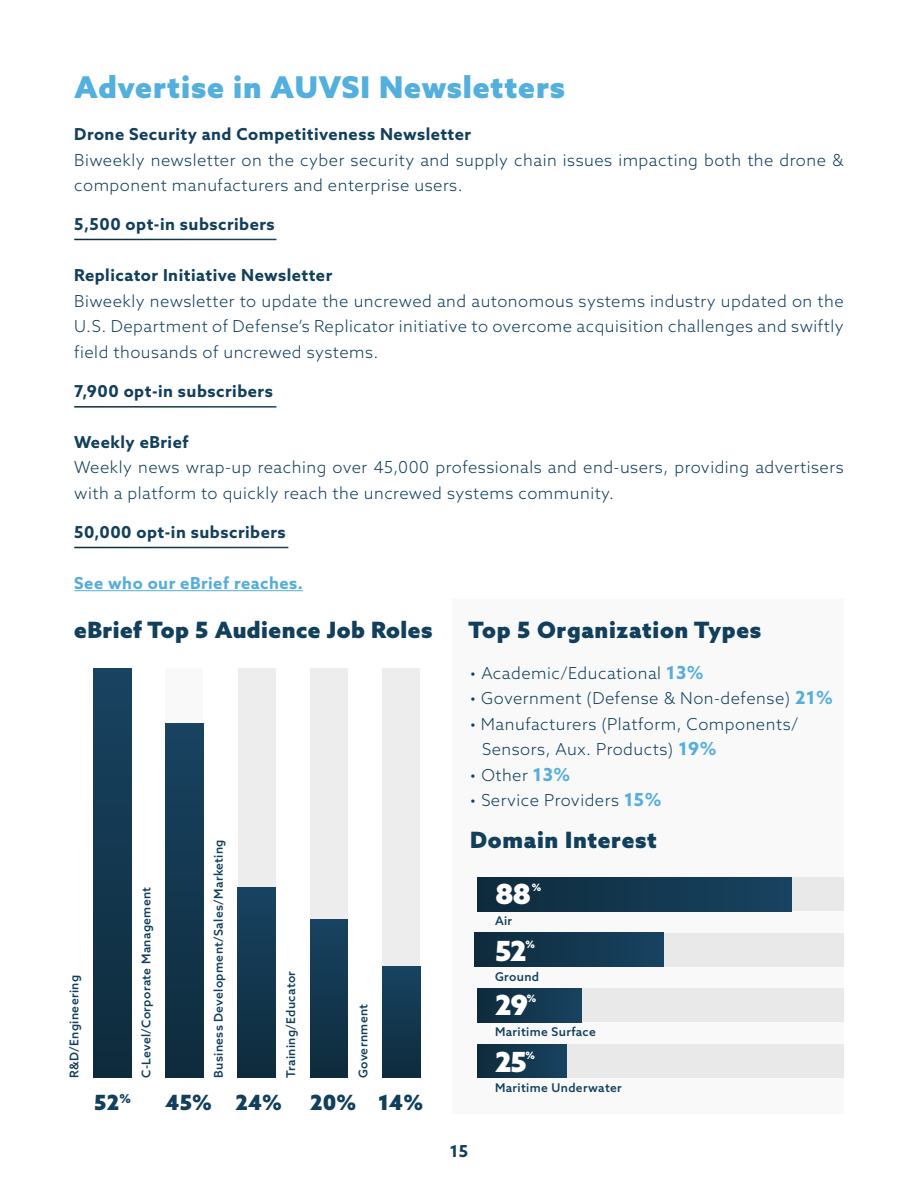
<style>
.page{position:relative;width:918px;height:1188px;background:#fff}
.page>*{position:absolute;margin:0;border:0;box-sizing:border-box;transform-origin:0 0}
.t1{font:900 30px "Azo Sans";letter-spacing:.03em;color:#53afdd}
.t2{font:900 27.75px "Azo Sans";letter-spacing:-.05em;color:#fff}
.t3{font:900 22.5px "Azo Sans";letter-spacing:.03em;color:#113f5c}
.t4{font:900 21px "Azo Sans";color:#113f5c}
.t5{font:300 16.5px/25.5px "Azo Sans";letter-spacing:.03em;color:#123f5b}
.t6{font:700 16.5px "Azo Sans";letter-spacing:.03em;color:#123f5b}
.t7{font:700 16.5px "Azo Sans";letter-spacing:.03em;color:#55addb}
.t8{font:500 12px "Azo Sans";letter-spacing:.03em;color:#123f5b}
.t9{font:900 10.2px "Azo Sans";color:#fff}
.s1{font-weight:700;font-size:18px;color:#55addb}
</style>
<div class="page">
<div style="left:452px;top:599px;width:392px;height:515px;background:#f9f9f9"></div>
<div style="left:477px;top:877px;width:367px;height:34px;background:#e9e9e9"></div>
<hr style="left:74px;top:590px;width:229px;height:1px;background:#55addb">
<div style="left:93px;top:668px;width:38px;height:409px;background:linear-gradient(to bottom,#184361,#0e2b3c)"></div>
<div style="left:165px;top:668px;width:38px;height:409px;background:#f9f9f9"></div>
<div style="left:238px;top:668px;width:38px;height:409px;background:#ededed"></div>
<div style="left:310px;top:668px;width:38px;height:409px;background:#ededed"></div>
<div style="left:382px;top:668px;width:38px;height:409px;background:#ededed"></div>
<div style="left:165px;top:724px;width:38px;height:353px;background:linear-gradient(to bottom,#184361,#0e2b3c)"></div>
<div style="left:310px;top:919px;width:38px;height:158px;background:linear-gradient(to bottom,#184361,#0e2b3c)"></div>
<div style="left:382px;top:967px;width:38px;height:110px;background:linear-gradient(to bottom,#184361,#0e2b3d)"></div>
<div style="left:238px;top:888px;width:38px;height:189px;background:linear-gradient(to bottom,#184361,#0e2b3c)"></div>
<div style="left:477px;top:877px;width:315px;height:34px;background:linear-gradient(to right,#0e2b3c,#184361)"></div>
<div style="left:477px;top:933px;width:367px;height:34px;background:#e9e9e9"></div>
<div style="left:475px;top:933px;width:188px;height:34px;background:linear-gradient(to right,#0e2b3c,#184360)"></div>
<div style="left:477px;top:989px;width:367px;height:33px;background:#e9e9e9"></div>
<div style="left:477px;top:989px;width:104px;height:33px;background:linear-gradient(to right,#0e2b3c,#184260)"></div>
<div style="left:477px;top:1044px;width:367px;height:34px;background:#e9e9e9"></div>
<div style="left:477px;top:1044px;width:90px;height:34px;background:linear-gradient(to right,#0e2b3c,#184260)"></div>
<p class="t1" style="left:74px;top:67px;width:492px">Advertise in AUVSI Newsletters</p>
<p class="t6" style="left:74px;top:123px;width:398px">Drone Security and Competitiveness Newsletter</p>
<p class="t5" style="left:74px;top:147px;width:771px">Biweekly newsletter on the cyber security and supply chain issues impacting both the drone &amp; component manufacturers and enterprise users.</p>
<p class="t6" style="left:74px;top:213px;width:202px">5,500 opt-in subscribers</p>
<p class="t6" style="left:74px;top:264px;width:260px">Replicator Initiative Newsletter</p>
<p class="t5" style="left:74px;top:288px;width:771px;text-align:justify">Biweekly newsletter to update the uncrewed and autonomous systems industry updated on the U.S. Department of Defense’s Replicator initiative to overcome acquisition challenges and swiftly field thousands of uncrewed systems.</p>
<p class="t6" style="left:74px;top:380px;width:200px">7,900 opt-in subscribers</p>
<p class="t6" style="left:74px;top:431px;width:116px">Weekly eBrief</p>
<p class="t5" style="left:74px;top:454px;width:771px">Weekly news wrap-up reaching over 45,000 professionals and end-users, providing advertisers with a platform to quickly reach the uncrewed systems community.</p>
<p class="t6" style="left:74px;top:521px;width:213px">50,000 opt-in subscribers</p>
<p class="t7" style="left:74px;top:572px;width:230px">See who our eBrief reaches.</p>
<p class="t3" style="left:74px;top:615px;width:360px">eBrief Top 5 Audience Job Roles</p>
<p class="t8" style="left:66px;top:1078px;width:104px;rotate:-90deg">R&amp;D/Engineering</p>
<p class="t8" style="left:138px;top:1078px;width:193px;rotate:-90deg">C-Level/Corporate Management</p>
<p class="t8" style="left:211px;top:1078px;width:240px;rotate:-90deg">Business Development/Sales/Marketing</p>
<p class="t8" style="left:283px;top:1078px;width:108px;rotate:-90deg">Training/Educator</p>
<p class="t8" style="left:355px;top:1078px;width:75px;rotate:-90deg">Government</p>
<p class="t4" style="left:94px;top:1089px;width:38px">52<sup>%</sup></p>
<p class="t4" style="left:165px;top:1089px;width:48px">45%</p>
<p class="t4" style="left:235px;top:1089px;width:48px">24%</p>
<p class="t4" style="left:310px;top:1089px;width:48px">20%</p>
<p class="t4" style="left:378px;top:1089px;width:47px">14%</p>
<p class="t3" style="left:468px;top:615px;width:294px">Top 5 Organization Types</p>
<p class="t5" style="left:470px;top:660px;width:235px">• Academic/Educational <span class="s1">13%</span></p>
<p class="t5" style="left:470px;top:686px;width:364px">• Government (Defense &amp; Non-defense) <span class="s1">21%</span></p>
<p class="t5" style="left:470px;top:711px;width:330px">• Manufacturers (Platform, Components/</p>
<p class="t5" style="left:482px;top:737px;width:236px">Sensors, Aux. Products) <span class="s1">19%</span></p>
<p class="t5" style="left:470px;top:762px;width:102px">• Other <span class="s1">13%</span></p>
<p class="t5" style="left:470px;top:788px;width:193px">• Service Providers <span class="s1">15%</span></p>
<p class="t3" style="left:470px;top:824px;width:188px">Domain Interest</p>
<p class="t2" style="left:495px;top:875px;width:37px">88</p>
<p class="t9" style="left:532px;top:881px;width:11px">%</p>
<p class="t2" style="left:495px;top:932px;width:33px">52</p>
<p class="t9" style="left:525px;top:938px;width:11px">%</p>
<p class="t2" style="left:495px;top:987px;width:35px">29</p>
<p class="t9" style="left:527px;top:992px;width:11px">%</p>
<p class="t2" style="left:495px;top:1043px;width:33px">25</p>
<p class="t9" style="left:525px;top:1049px;width:11px">%</p>
<p class="t8" style="left:495px;top:913px;width:19px">Air</p>
<p class="t8" style="left:495px;top:969px;width:46px">Ground</p>
<p class="t8" style="left:495px;top:1024px;width:102px">Maritime Surface</p>
<p class="t6" style="left:450px;top:1140px;width:20px">15</p>
<p class="t8" style="left:495px;top:1080px;width:128px">Maritime Underwater</p>
</div>
